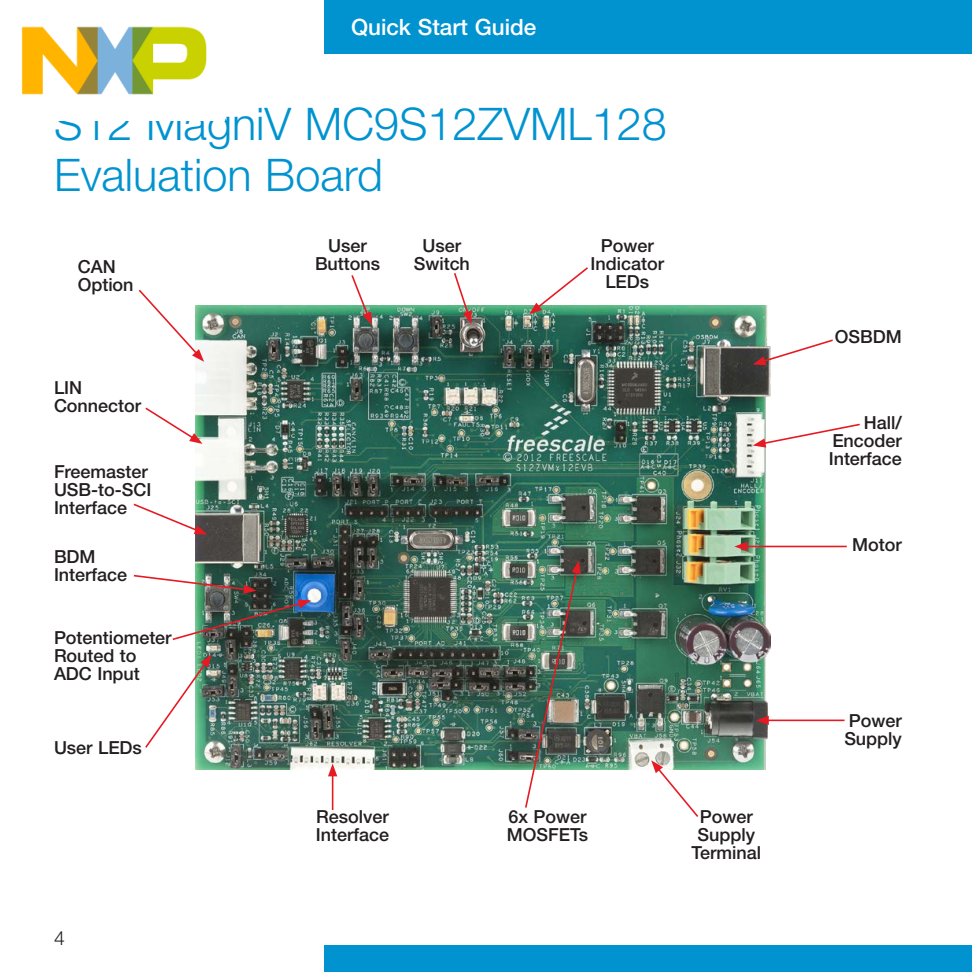
<style>
.page{position:relative;width:972px;height:972px;background:#fff}
.page>*{position:absolute;margin:0;border:0;box-sizing:border-box;transform-origin:0 0}
.t1{font:300 45px/51px "Helvetica Neue LT Pro";color:#0093d0}
.t2{font:500 22.5px "Helvetica Neue LT Pro";color:#fff}
.t3{font:300 19.5px "Helvetica Neue LT Pro";color:#231f20}
.t4{font:500 18px/18px "Helvetica Neue LT Pro";color:#231f20}
</style>
<div class="page">
<div style="left:324px;top:0;width:648px;height:54px;background:#0093d0"></div>
<div style="left:324px;top:945px;width:648px;height:27px;background:#0093d0"></div>
<img style="left:195px;top:306px;width:575px;height:463px">
<svg style="left:138px;top:289px;width:66px;height:73px"></svg>
<svg style="left:350px;top:275px;width:22px;height:50px"></svg>
<svg style="left:453px;top:273px;width:19px;height:51px"></svg>
<svg style="left:529px;top:267px;width:61px;height:47px"></svg>
<svg style="left:753px;top:338px;width:80px;height:27px"></svg>
<svg style="left:753px;top:423px;width:107px;height:25px"></svg>
<hr style="left:744px;top:546px;width:103px;height:1px;background:#e51a23">
<svg style="left:734px;top:542px;width:13px;height:9px"></svg>
<hr style="left:766px;top:720px;width:79px;height:1px;background:#e51a23">
<svg style="left:756px;top:716px;width:13px;height:9px"></svg>
<svg style="left:651px;top:760px;width:49px;height:57px"></svg>
<img style="left:524px;top:561px;width:57px;height:247px">
<hr style="left:332px;top:773px;width:1px;height:37px;background:#e51a23">
<svg style="left:328px;top:764px;width:9px;height:12px"></svg>
<svg style="left:145px;top:654px;width:67px;height:96px"></svg>
<img style="left:133px;top:574px;width:178px;height:67px">
<svg style="left:133px;top:502px;width:74px;height:33px"></svg>
<svg style="left:145px;top:406px;width:57px;height:38px"></svg>
<img style="left:21px;top:26px;width:186px;height:69px">
<p class="t2" style="left:351px;top:13px;width:187px">Quick Start Guide</p>
<h1 class="t1" style="left:54px;top:98px;width:614px">S12 MagniV MC9S12ZVML128<br>Evaluation Board</h1>
<p class="t4" style="left:78px;top:258px;width:57px">CAN<br>Option</p>
<p class="t4" style="left:315px;top:237px;width:67px;text-align:center">User<br>Buttons</p>
<p class="t4" style="left:414px;top:237px;width:58px;text-align:center">User<br>Switch</p>
<p class="t4" style="left:591px;top:237px;width:75px;text-align:center">Power<br>Indicator<br>LEDs</p>
<p class="t4" style="left:54px;top:378px;width:89px">LIN<br>Connector</p>
<p class="t4" style="left:54px;top:462px;width:99px">Freemaster<br>USB-to-SCI<br>Interface</p>
<p class="t4" style="left:54px;top:547px;width:75px">BDM<br>Interface</p>
<p class="t4" style="left:54px;top:628px;width:119px">Potentiometer<br>Routed to<br>ADC Input</p>
<p class="t4" style="left:54px;top:739px;width:89px">User LEDs</p>
<p class="t3" style="left:54px;top:926px;width:12px">4</p>
<p class="t4" style="left:316px;top:808px;width:75px">Resolver<br>Interface</p>
<p class="t4" style="left:507px;top:808px;width:83px">6x Power<br>MOSFETs</p>
<p class="t4" style="left:692px;top:808px;width:71px;text-align:center">Power<br>Supply<br>Terminal</p>
<p class="t4" style="left:835px;top:327px;width:68px">OSBDM</p>
<p class="t4" style="left:829px;top:413px;width:75px;text-align:justify;text-indent:35px">Hall/ Encoder Interface</p>
<p class="t4" style="left:852px;top:535px;width:51px">Motor</p>
<p class="t4" style="left:844px;top:711px;width:59px">Power<br>Supply</p>
</div>
